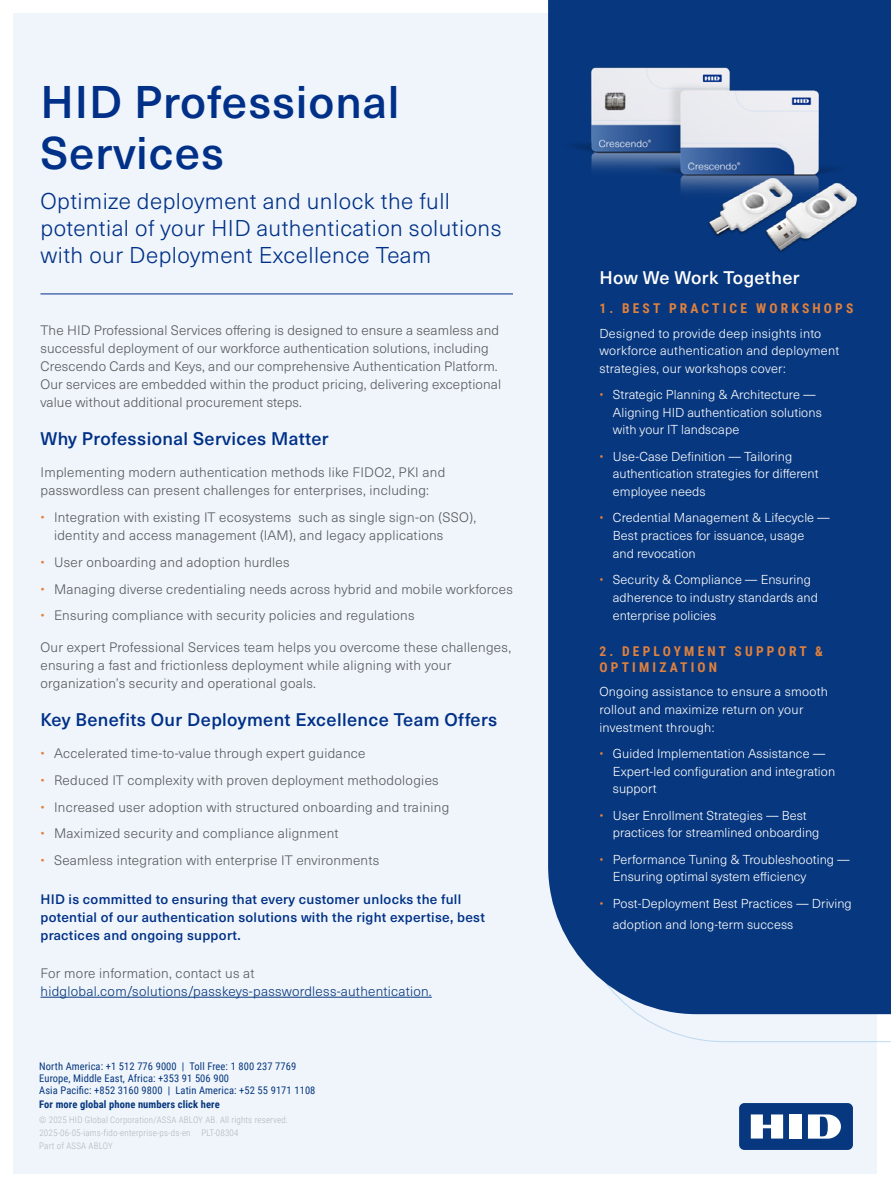
<style>
.page{position:relative;width:891px;height:1188px;background:#fff}
.page>*{position:absolute;margin:0;border:0;box-sizing:border-box;transform-origin:0 0}
.ds_1st_page_large_top_header_body{font:500 45px/51px "Neue Haas Unica Pro";letter-spacing:.02em;color:#003087}
.ds_1st_page_large_top_header_body-2{font:300 22.5px/27px "Neue Haas Unica Pro";letter-spacing:.02em;color:#003087}
.t1{font:500 18px "Neue Haas Unica Pro";letter-spacing:.02em;color:#003087}
.ds_small_section_subhead_body_-_orange{font:500 18px "Neue Haas Unica Pro";letter-spacing:.02em;color:#fff}
.ds_main_body{font:300 13.5px/18px "Neue Haas Unica Pro";letter-spacing:.01em;color:#58595b}
.ds_bullet_list_body_-_orange_bullets{font:300 13.5px/18px "Neue Haas Unica Pro";letter-spacing:.02em;color:#58595b}
.ds_main_body-2{font:500 13.5px/18px "Neue Haas Unica Pro";letter-spacing:.02em;color:#003087}
.ds_main_body-3{font:300 13.5px/18px "Neue Haas Unica Pro";letter-spacing:.02em;color:#07377e}
.ds_small_section_subhead_body_-_orange-2{font:700 13.5px/16.2px "Roboto Condensed";letter-spacing:.235em;color:#e2813c}
.ds_bullet_list_body_-_orange_bullets-2{font:300 12.75px/17.5px "Neue Haas Unica Pro";letter-spacing:.005em;color:#fff}
.ds_main_body-4{font:300 12.75px/17.5px "Neue Haas Unica Pro";letter-spacing:.02em;color:#fff}
.t2{font:10.5px/12.1px "Roboto Condensed";letter-spacing:.01em;color:#07377e}
.t3{font:700 10.5px "Roboto Condensed";letter-spacing:.01em;color:#07377e}
.ds_contact_rev_name_plt_-_grey{font:300 9px "Roboto Condensed";letter-spacing:.02em;color:#b1b4b6}
.s1{color:#e2813c}
.s2{color:#58595b}
</style>
<div class="page">
<div style="left:14px;top:14px;width:864px;height:1160px;background:#eff5fb"></div>
<div style="left:548px;top:0;width:343px;height:1014px;background:#07377e"></div>
<div style="left:739px;top:1103px;width:114px;height:47px;background:#07377e;border-radius:5px"></div>
<div style="left:790px;top:1114px;width:12px;height:25px;background:#fff"></div>
<svg style="left:751px;top:1114px;width:32px;height:25px"></svg>
<svg style="left:808px;top:1114px;width:33px;height:25px"></svg>
<hr style="left:40px;top:294px;width:473px;height:1px;background:#003087">
<img style="left:558px;top:3px;width:333px;height:253px">
<hr style="left:40px;top:997px;width:392px;height:1px;background:#07377e">
<h1 class="ds_1st_page_large_top_header_body" style="left:40px;top:77px;width:361px">HID Professional<br>Services</h1>
<h1 class="ds_1st_page_large_top_header_body-2" style="left:40px;top:188px;width:463px">Optimize deployment and unlock the full potential of your HID authentication solutions with our Deployment Excellence Team</h1>
<p class="ds_main_body" style="left:40px;top:322px;width:462px">The HID Professional Services offering is designed to ensure a seamless and successful deployment of our workforce authentication solutions, including Crescendo Cards and Keys, and our comprehensive Authentication Platform.<br>Our services are embedded within the product pricing, delivering exceptional value without additional procurement steps.</p>
<h2 class="t1" style="left:40px;top:428px;width:290px">Why Professional Services Matter</h2>
<p class="ds_main_body" style="left:40px;top:463px;width:406px">Implementing modern authentication methods like FIDO2, PKI and passwordless can present challenges for enterprises, including:</p>
<p class="ds_bullet_list_body_-_orange_bullets" style="left:54px;top:508px;width:424px;text-indent:-14px"><span class="s1">•</span> Integration with existing IT ecosystems such as single sign-on (SSO), identity and access management (IAM), and legacy applications</p>
<p class="ds_bullet_list_body_-_orange_bullets" style="left:40px;top:553px;width:251px"><span class="s1">•</span> User onboarding and adoption hurdles</p>
<p class="ds_bullet_list_body_-_orange_bullets" style="left:40px;top:580px;width:474px"><span class="s1">•</span> Managing diverse credentialing needs across hybrid and mobile workforces</p>
<p class="ds_bullet_list_body_-_orange_bullets" style="left:40px;top:607px;width:376px"><span class="s1">•</span> Ensuring compliance with security policies and regulations</p>
<p class="ds_main_body" style="left:40px;top:638px;width:472px">Our expert Professional Services team helps you overcome these challenges, ensuring a fast and frictionless deployment while aligning with your organization’s security and operational goals.</p>
<h2 class="t1" style="left:40px;top:709px;width:458px">Key Benefits Our Deployment Excellence Team Offers</h2>
<p class="ds_bullet_list_body_-_orange_bullets" style="left:40px;top:744px;width:327px"><span class="s1">•</span> Accelerated time-to-value through expert guidance</p>
<p class="ds_bullet_list_body_-_orange_bullets" style="left:40px;top:771px;width:400px"><span class="s1">•</span> Reduced IT complexity with proven deployment methodologies</p>
<p class="ds_bullet_list_body_-_orange_bullets" style="left:40px;top:798px;width:410px"><span class="s1">•</span> Increased user adoption with structured onboarding and training</p>
<p class="ds_bullet_list_body_-_orange_bullets" style="left:40px;top:825px;width:300px"><span class="s1">•</span> Maximized security and compliance alignment</p>
<p class="ds_bullet_list_body_-_orange_bullets" style="left:40px;top:852px;width:340px"><span class="s1">•</span> Seamless integration with enterprise IT environments</p>
<p class="ds_main_body-2" style="left:40px;top:890px;width:446px">HID is committed to ensuring that every customer unlocks the full potential of our authentication solutions with the right expertise, best practices and ongoing support.</p>
<p class="ds_main_body-3" style="left:40px;top:964px;width:393px"><span class="s2">For more information, contact us at </span>hidglobal.com/solutions/passkeys-passwordless-authentication.</p>
<p class="t2" style="left:39px;top:1060px;width:278px">North America: +1 512 776 9000 | Toll Free: 1 800 237 7769<br>Europe, Middle East, Africa: +353 91 506 900<br>Asia Pacific: +852 3160 9800 | Latin America: +52 55 9171 1108</p>
<p class="t3" style="left:39px;top:1097px;width:182px">For more global phone numbers click here</p>
<p class="ds_contact_rev_name_plt_-_grey" style="left:39px;top:1114px;width:250px">© 2025 HID Global Corporation/ASSA ABLOY AB. All rights reserved.</p>
<p class="ds_contact_rev_name_plt_-_grey" style="left:39px;top:1139px;width:75px">Part of ASSA ABLOY</p>
<p class="ds_contact_rev_name_plt_-_grey" style="left:39px;top:1126px;width:201px">2025-06-05-iams-fido-enterprise-ps-ds-en PLT-08304</p>
<h3 class="ds_small_section_subhead_body_-_orange" style="left:599px;top:266px;width:202px">How We Work Together</h3>
<h3 class="ds_small_section_subhead_body_-_orange-2" style="left:600px;top:300px;width:255px">1. BEST PRACTICE WORKSHOPS</h3>
<p class="ds_main_body-4" style="left:599px;top:325px;width:241px">Designed to provide deep insights into workforce authentication and deployment strategies, our workshops cover:</p>
<p class="ds_bullet_list_body_-_orange_bullets-2" style="left:613px;top:386px;width:210px;text-indent:-14px"><span class="s1">•</span> Strategic Planning &amp; Architecture —<br>Aligning HID authentication solutions with your IT landscape</p>
<p class="ds_bullet_list_body_-_orange_bullets-2" style="left:613px;top:448px;width:207px;text-indent:-14px"><span class="s1">•</span> Use-Case Definition — Tailoring authentication strategies for different employee needs</p>
<p class="ds_bullet_list_body_-_orange_bullets-2" style="left:613px;top:509px;width:219px;text-indent:-14px"><span class="s1">•</span> Credential Management &amp; Lifecycle —<br>Best practices for issuance, usage<br>and revocation</p>
<p class="ds_bullet_list_body_-_orange_bullets-2" style="left:613px;top:571px;width:207px;text-indent:-14px"><span class="s1">•</span> Security &amp; Compliance — Ensuring adherence to industry standards and enterprise policies</p>
<h3 class="ds_small_section_subhead_body_-_orange-2" style="left:600px;top:643px;width:225px">2. DEPLOYMENT SUPPORT &amp;<br>OPTIMIZATION</h3>
<p class="ds_main_body-4" style="left:599px;top:683px;width:230px">Ongoing assistance to ensure a smooth rollout and maximize return on your investment through:</p>
<p class="ds_bullet_list_body_-_orange_bullets-2" style="left:613px;top:745px;width:224px;text-indent:-14px"><span class="s1">•</span> Guided Implementation Assistance —<br>Expert-led configuration and integration support</p>
<p class="ds_bullet_list_body_-_orange_bullets-2" style="left:613px;top:807px;width:208px;text-indent:-14px"><span class="s1">•</span> User Enrollment Strategies — Best practices for streamlined onboarding</p>
<p class="ds_bullet_list_body_-_orange_bullets-2" style="left:613px;top:851px;width:239px;text-indent:-14px"><span class="s1">•</span> Performance Tuning &amp; Troubleshooting —<br>Ensuring optimal system efficiency</p>
<p class="ds_bullet_list_body_-_orange_bullets-2" style="left:613px;top:893px;width:240px;line-height:21px;text-indent:-14px"><span class="s1">•</span> Post-Deployment Best Practices — Driving adoption and long-term success</p>
</div>
